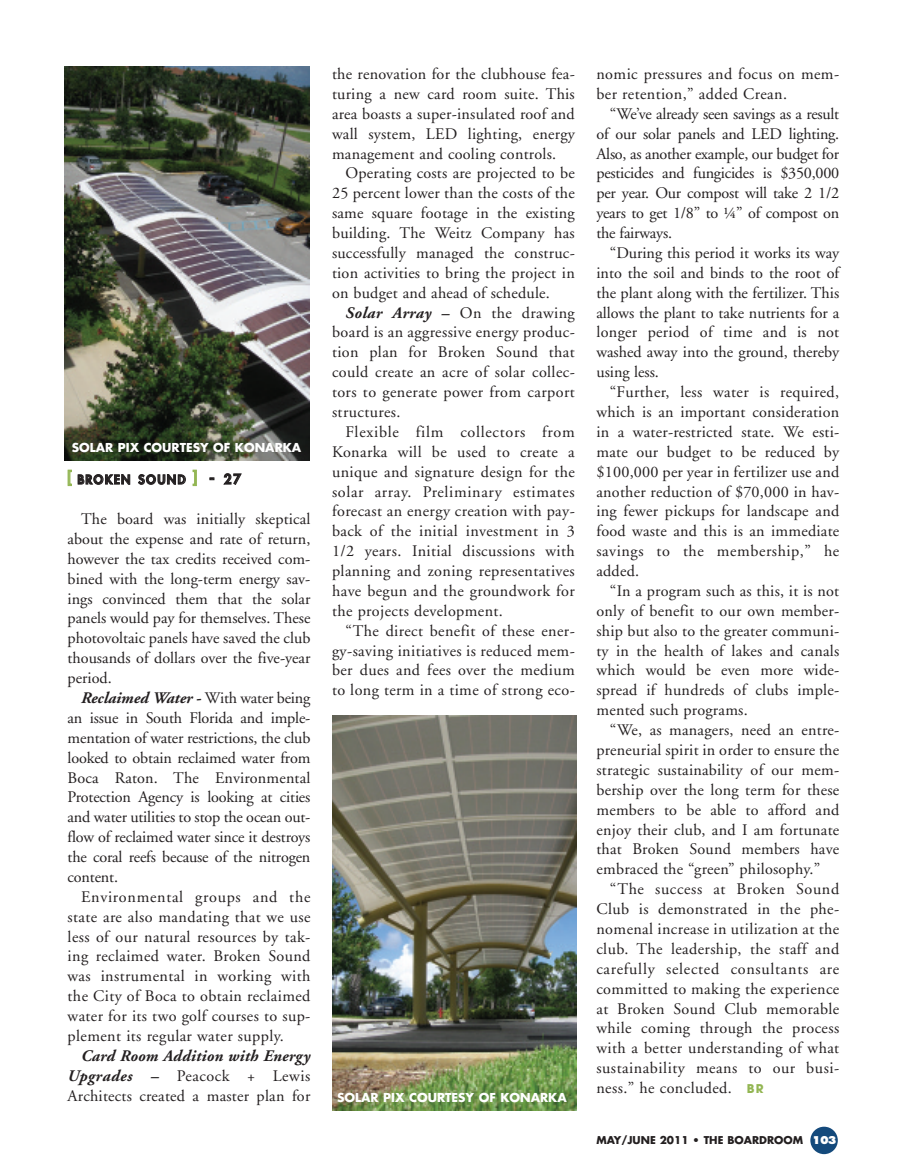
<style>
.page{position:relative;width:905px;height:1175px;background:#fff}
.page>*{position:absolute;margin:0;border:0;box-sizing:border-box;transform-origin:0 0}
.t1{font:16.2px/20px "Adobe Garamond";letter-spacing:.015em;color:#231f20;text-align:justify}
.t2{font:800 12.3px "Futura";letter-spacing:.11em;color:#231f20}
.t3{font:700 12px "Futura";color:#fff}
.t4{font:700 10.5px "Futura";color:#231f20}
.s1{font-size:16.5px;color:#93b653}
.s2{font-size:16.5px}
.s3{font-size:13.5px}
.s4{font-weight:700;font-style:italic}
.s5{font-family:"Avant Garde";font-weight:700;font-size:12px;color:#93b653}
.s6{font-weight:800;color:#fff}
</style>
<div class="page">
<div style="left:810px;top:1126px;width:27px;height:28px;background:#144a7c;border-radius:50%"></div>
<img style="left:65px;top:66px;width:244px;height:394px">
<img style="left:332px;top:716px;width:244px;height:394px">
<p class="t3" style="left:72px;top:442px;width:231px">SOLAR PIX COURTESY OF KONARKA</p>
<p class="t2" style="left:67px;top:474px;width:175px"><span class="s1">[</span> BROKEN SOUND <span class="s1">]</span> <span class="s2">-</span> <span class="s3">27</span></p>
<p class="t1" style="left:68px;top:510px;width:244px;text-indent:14px">The board was initially skeptical about the expense and rate of return, however the tax credits received com&shy;bined with the long-term energy sav&shy;ings convinced them that the solar panels would pay for themselves. These photovoltaic panels have saved the club thousands of dollars over the five-year period.</p>
<p class="t1" style="left:68px;top:689px;width:244px;text-indent:14px"><span class="s4">Reclaimed Water -</span> With water being an issue in South Florida and imple&shy;mentation of water restrictions, the club looked to obtain reclaimed water from Boca Raton. The Environmental Protection Agency is looking at cities and water utilities to stop the ocean out&shy;flow of reclaimed water since it destroys the coral reefs because of the nitrogen content.</p>
<p class="t1" style="left:68px;top:888px;width:244px;text-indent:14px">Environmental groups and the state are also mandating that we use less of our natural resources by tak&shy;ing reclaimed water. Broken Sound was instrumental in working with the City of Boca to obtain reclaimed water for its two golf courses to sup&shy;plement its regular water supply.</p>
<p class="t1" style="left:68px;top:1047px;width:244px;text-indent:13px"><span class="s4">Card Room Addition with Energy Upgrades –</span> Peacock + Lewis Architects created a master plan for</p>
<p class="t1" style="left:332px;top:65px;width:244px">the renovation for the clubhouse fea&shy;turing a new card room suite. This area boasts a super-insulated roof and wall system, LED lighting, energy management and cooling controls.</p>
<p class="t1" style="left:332px;top:165px;width:244px;text-indent:13px">Operating costs are projected to be 25 percent lower than the costs of the same square footage in the existing building. The Weitz Company has successfully managed the construc&shy;tion activities to bring the project in on budget and ahead of schedule.</p>
<p class="t1" style="left:332px;top:304px;width:244px;text-indent:13px"><span class="s4">Solar Array –</span> On the drawing board is an aggressive energy produc&shy;tion plan for Broken Sound that could create an acre of solar collec&shy;tors to generate power from carport structures.</p>
<p class="t1" style="left:332px;top:423px;width:244px;text-indent:14px">Flexible film collectors from Konarka will be used to create a unique and signature design for the solar array. Preliminary estimates forecast an energy creation with pay&shy;back of the initial investment in 3<br>1/2 years. Initial discussions with planning and zoning representatives have begun and the groundwork for the projects development.</p>
<p class="t1" style="left:332px;top:622px;width:244px;text-indent:13px">“The direct benefit of these ener&shy;gy-saving initiatives is reduced mem&shy;ber dues and fees over the medium to long term in a time of strong eco-</p>
<p class="t3" style="left:337px;top:1091px;width:231px">SOLAR PIX COURTESY OF KONARKA</p>
<p class="t1" style="left:596px;top:65px;width:244px">nomic pressures and focus on mem&shy;ber retention,” added Crean.</p>
<p class="t1" style="left:596px;top:105px;width:244px;text-indent:13px">“We’ve already seen savings as a result of our solar panels and LED lighting.<br>Also, as another example, our budget for pesticides and fungicides is $350,000 per year. Our compost will take 2 1/2 years to get 1/8” to ¼” of compost on the fairways.</p>
<p class="t1" style="left:596px;top:244px;width:244px;text-indent:14px">“During this period it works its way into the soil and binds to the root of the plant along with the fertilizer. This allows the plant to take nutrients for a longer period of time and is not washed away into the ground, thereby using less.</p>
<p class="t1" style="left:596px;top:383px;width:244px;text-indent:14px">“Further, less water is required, which is an important consideration in a water-restricted state. We esti&shy;mate our budget to be reduced by $100,000 per year in fertilizer use and another reduction of $70,000 in hav&shy;ing fewer pickups for landscape and food waste and this is an immediate savings to the membership,” he added.</p>
<p class="t1" style="left:596px;top:582px;width:244px;text-indent:13px">“In a program such as this, it is not only of benefit to our own member&shy;ship but also to the greater communi&shy;ty in the health of lakes and canals which would be even more wide&shy;spread if hundreds of clubs imple&shy;mented such programs.</p>
<p class="t1" style="left:596px;top:721px;width:244px;text-indent:13px">“We, as managers, need an entre&shy;preneurial spirit in order to ensure the strategic sustainability of our mem&shy;bership over the long term for these members to be able to afford and enjoy their club, and I am fortunate that Broken Sound members have embraced the “green” philosophy.”</p>
<p class="t1" style="left:596px;top:880px;width:244px;text-indent:14px">“The success at Broken Sound Club is demonstrated in the phe&shy;nomenal increase in utilization at the club. The leadership, the staff and carefully selected consultants are committed to making the experience at Broken Sound Club memorable while coming through the process with a better understanding of what sustainability means to our busi&shy;ness.” he concluded. <span class="s5">BR</span></p>
<p class="t4" style="left:596px;top:1135px;width:241px">MAY/JUNE 2011 • THE BOARDROOM <span class="s6">103</span></p>
</div>
